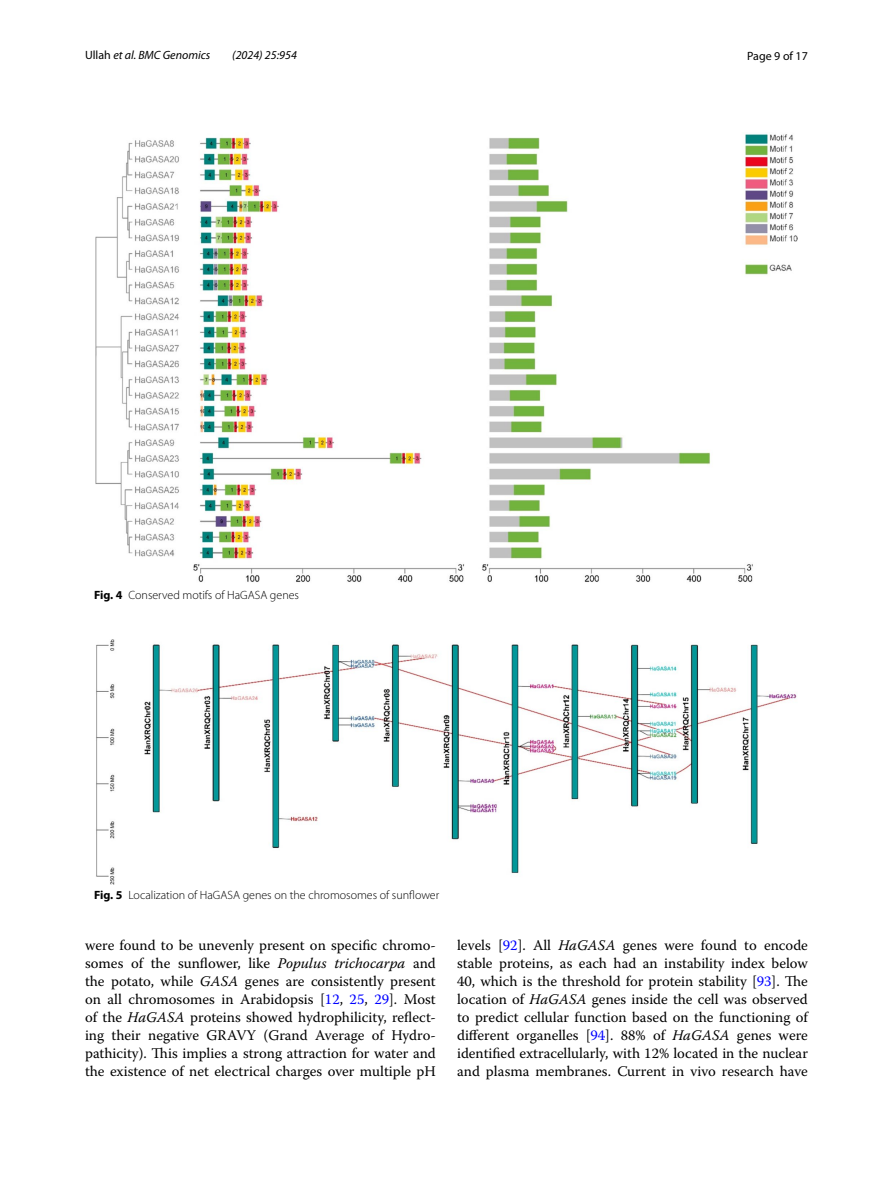
<style>
.page{position:relative;width:893px;height:1187px;background:#fff}
.page>*{position:absolute;margin:0;border:0;box-sizing:border-box;transform-origin:0 0}
.t1{font:14.7px/18px "Warnock Pro";color:#000;text-align:justify}
.t2{font:300 12px "Myriad Pro";color:#000}
.t3{font:italic 12px "Myriad Pro";color:#000}
.t4{font:12px "Myriad Pro";color:#000}
.s1{font-style:normal}
.s2{font-weight:700}
.s3{font-style:italic}
.s4{color:#00f}
</style>
<div class="page">
<img style="left:96px;top:133px;width:701px;height:449px">
<img style="left:96px;top:639px;width:701px;height:245px">
<p class="t3" style="left:85px;top:48px;width:127px"><span class="s1">Ullah</span> et al. BMC Genomics</p>
<p class="t3" style="left:232px;top:48px;width:66px">(2024) 25:954</p>
<p class="t4" style="left:747px;top:48px;width:62px">Page 9 of 17</p>
<p class="t2" style="left:94px;top:588px;width:206px"><span class="s2">Fig. 4</span> Conserved motifs of HaGASA genes</p>
<p class="t2" style="left:94px;top:888px;width:347px"><span class="s2">Fig. 5</span> Localization of HaGASA genes on the chromosomes of sunflower</p>
<p class="t1" style="left:85px;top:935px;width:352px">were found to be unevenly present on specific chromo&shy;somes of the sunflower, like <span class="s3">Populus trichocarpa</span> and the potato, while <span class="s3">GASA</span> genes are consistently present on all chromosomes in Arabidopsis [<span class="s4">12</span>, <span class="s4">25</span>, <span class="s4">29</span>]. Most of the <span class="s3">HaGASA</span> proteins showed hydrophilicity, reflect&shy;ing their negative GRAVY (Grand Average of Hydro&shy;pathicity). This implies a strong attraction for water and the existence of net electrical charges over multiple pH</p>
<p class="t1" style="left:457px;top:935px;width:352px">levels [<span class="s4">92</span>]. All <span class="s3">HaGASA</span> genes were found to encode stable proteins, as each had an instability index below 40, which is the threshold for protein stability [<span class="s4">93</span>]. The location of <span class="s3">HaGASA</span> genes inside the cell was observed to predict cellular function based on the functioning of different organelles [<span class="s4">94</span>]. 88% of <span class="s3">HaGASA</span> genes were identified extracellularly, with 12% located in the nuclear and plasma membranes. Current in vivo research have</p>
</div>
